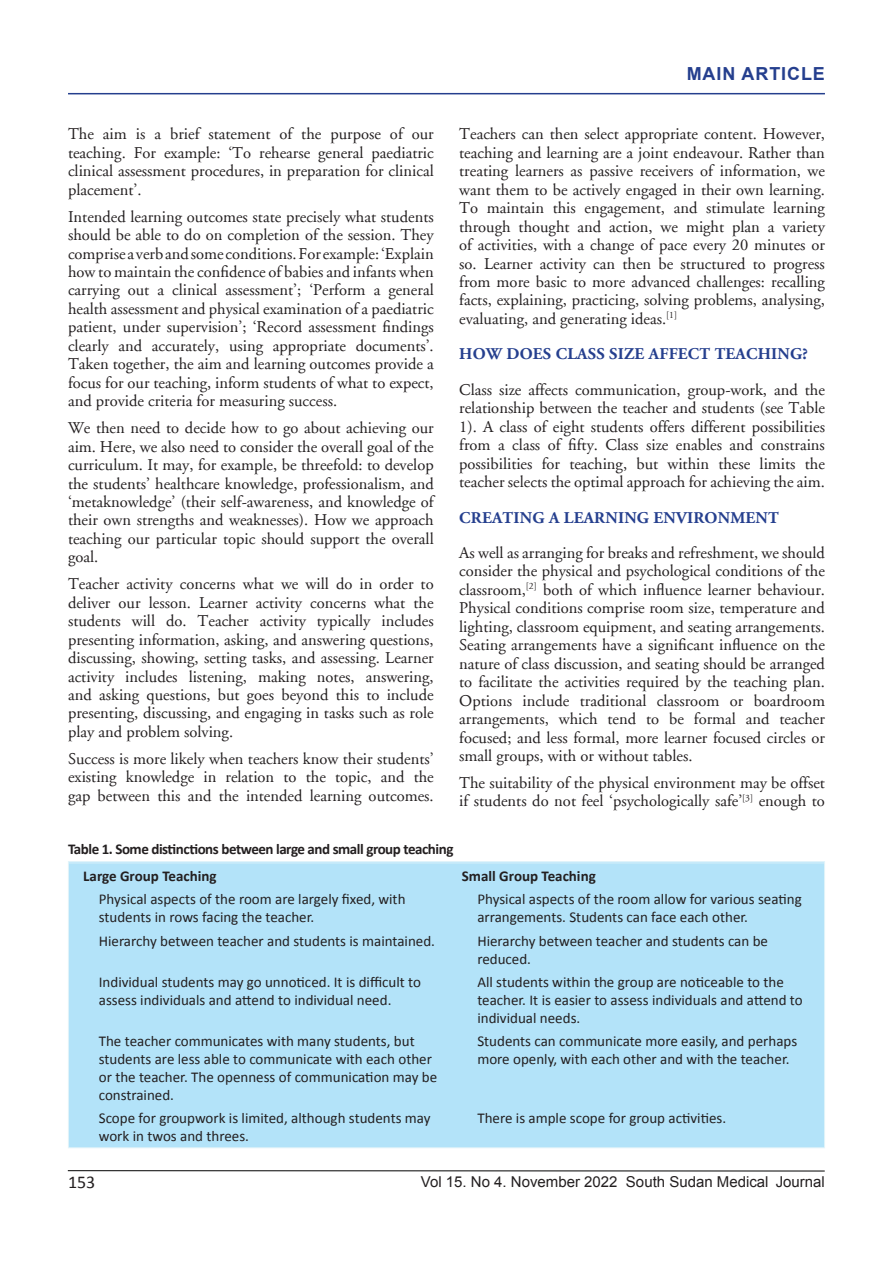
<style>
.page{position:relative;width:893px;height:1263px;background:#fff}
.page>*{position:absolute;margin:0;border:0;box-sizing:border-box;transform-origin:0 0}
.Sidebar{font:700 18px "Arial";letter-spacing:.05em;color:#253f8e}
.t1{font:18px "Calibri";color:#231f20}
.t2{font:16.5px/18.5px "Adobe Garamond";color:#231f20;text-align:justify}
.t3{font:700 16.5px "Adobe Garamond";letter-spacing:.015em;color:#253f8e}
.t4{font:15px/18px "Calibri";color:#231f20}
.t5{font:700 15px "Calibri";letter-spacing:-.03em;color:#231f20}
.t6{font:15px "Arial";color:#231f20}
.t7{font:700 15px "Calibri";color:#231f20}
</style>
<div class="page">
<hr style="left:68px;top:1170px;width:757px;height:1px;background:#000">
<hr style="left:68px;top:93px;width:757px;height:1px;background:#253f8e">
<div style="left:70px;top:864px;width:753px;height:282px;background:#b3e3f9"></div>
<p class="t2" style="left:68px;top:125px;width:367px">The aim is a brief statement of the purpose of our teaching. For example: ‘To rehearse general paediatric clinical assessment procedures, in preparation for clinical placement’.</p>
<p class="t2" style="left:68px;top:208px;width:367px">Intended learning outcomes state precisely what students should be able to do on completion of the session. They comprise a verb and some conditions. For example: ‘Explain how to maintain the confidence of babies and infants when carrying out a clinical assessment’; ‘Perform a general health assessment and physical examination of a paediatric patient, under supervision’; ‘Record assessment findings clearly and accurately, using appropriate documents’.<br>Taken together, the aim and learning outcomes provide a focus for our teaching, inform students of what to expect, and provide criteria for measuring success.</p>
<p class="t2" style="left:68px;top:419px;width:367px">We then need to decide how to go about achieving our aim. Here, we also need to consider the overall goal of the curriculum. It may, for example, be threefold: to develop the students’ healthcare knowledge, professionalism, and ‘metaknowledge’ (their self-awareness, and knowledge of their own strengths and weaknesses). How we approach teaching our particular topic should support the overall goal.</p>
<p class="t2" style="left:68px;top:575px;width:367px">Teacher activity concerns what we will do in order to deliver our lesson. Learner activity concerns what the students will do. Teacher activity typically includes presenting information, asking, and answering questions, discussing, showing, setting tasks, and assessing. Learner activity includes listening, making notes, answering, and asking questions, but goes beyond this to include presenting, discussing, and engaging in tasks such as role play and problem solving.</p>
<p class="t2" style="left:68px;top:750px;width:367px">Success is more likely when teachers know their students’ existing knowledge in relation to the topic, and the gap between this and the intended learning outcomes.</p>
<p class="Sidebar" style="left:687px;top:62px;width:140px">MAIN ARTICLE</p>
<p class="t2" style="left:459px;top:125px;width:367px">Teachers can then select appropriate content. However, teaching and learning are a joint endeavour. Rather than treating learners as passive receivers of information, we want them to be actively engaged in their own learning.<br>To maintain this engagement, and stimulate learning through thought and action, we might plan a variety of activities, with a change of pace every 20 minutes or so. Learner activity can then be structured to progress from more basic to more advanced challenges: recalling facts, explaining, practicing, solving problems, analysing, evaluating, and generating ideas.<sup>[1]</sup></p>
<p class="t3" style="left:459px;top:345px;width:350px">HOW DOES CLASS SIZE AFFECT TEACHING?</p>
<p class="t2" style="left:459px;top:381px;width:367px">Class size affects communication, group-work, and the relationship between the teacher and students (see Table 1). A class of eight students offers different possibilities from a class of fifty. Class size enables and constrains possibilities for teaching, but within these limits the teacher selects the optimal approach for achieving the aim.</p>
<p class="t3" style="left:459px;top:508px;width:321px">CREATING A LEARNING ENVIRONMENT</p>
<p class="t2" style="left:459px;top:544px;width:367px">As well as arranging for breaks and refreshment, we should consider the physical and psychological conditions of the classroom,<sup>[2]</sup> both of which influence learner behaviour.<br>Physical conditions comprise room size, temperature and lighting, classroom equipment, and seating arrangements.<br>Seating arrangements have a significant influence on the nature of class discussion, and seating should be arranged to facilitate the activities required by the teaching plan.<br>Options include traditional classroom or boardroom arrangements, which tend to be formal and teacher focused; and less formal, more learner focused circles or small groups, with or without tables.</p>
<p class="t2" style="left:459px;top:774px;width:367px">The suitability of the physical environment may be offset if students do not feel ‘psychologically safe’<sup>[3]</sup> enough to</p>
<p class="t5" style="left:68px;top:839px;width:387px">Table 1. Some distinctions between large and small group teaching</p>
<p class="t7" style="left:83px;top:867px;width:135px">Large Group Teaching</p>
<p class="t7" style="left:462px;top:867px;width:135px">Small Group Teaching</p>
<p class="t4" style="left:99px;top:890px;width:308px">Physical aspects of the room are largely fixed, with students in rows facing the teacher.</p>
<p class="t4" style="left:477px;top:890px;width:326px">Physical aspects of the room allow for various seating arrangements. Students can face each other.</p>
<p class="t4" style="left:99px;top:931px;width:338px">Hierarchy between teacher and students is maintained.</p>
<p class="t4" style="left:477px;top:931px;width:292px">Hierarchy between teacher and students can be reduced.</p>
<p class="t4" style="left:99px;top:972px;width:324px">Individual students may go unnoticed. It is difficult to assess individuals and attend to individual need.</p>
<p class="t4" style="left:477px;top:972px;width:327px">All students within the group are noticeable to the teacher. It is easier to assess individuals and attend to individual needs.</p>
<p class="t4" style="left:99px;top:1031px;width:340px">The teacher communicates with many students, but students are less able to communicate with each other or the teacher. The openness of communication may be constrained.</p>
<p class="t4" style="left:477px;top:1031px;width:321px">Students can communicate more easily, and perhaps more openly, with each other and with the teacher.</p>
<p class="t4" style="left:99px;top:1109px;width:333px">Scope for groupwork is limited, although students may work in twos and threes.</p>
<p class="t4" style="left:477px;top:1109px;width:250px">There is ample scope for group activities.</p>
<p class="t1" style="left:68px;top:1171px;width:29px">153</p>
<p class="t6" style="left:421px;top:1172px;width:406px">Vol 15. No 4. November 2022 South Sudan Medical Journal</p>
</div>
